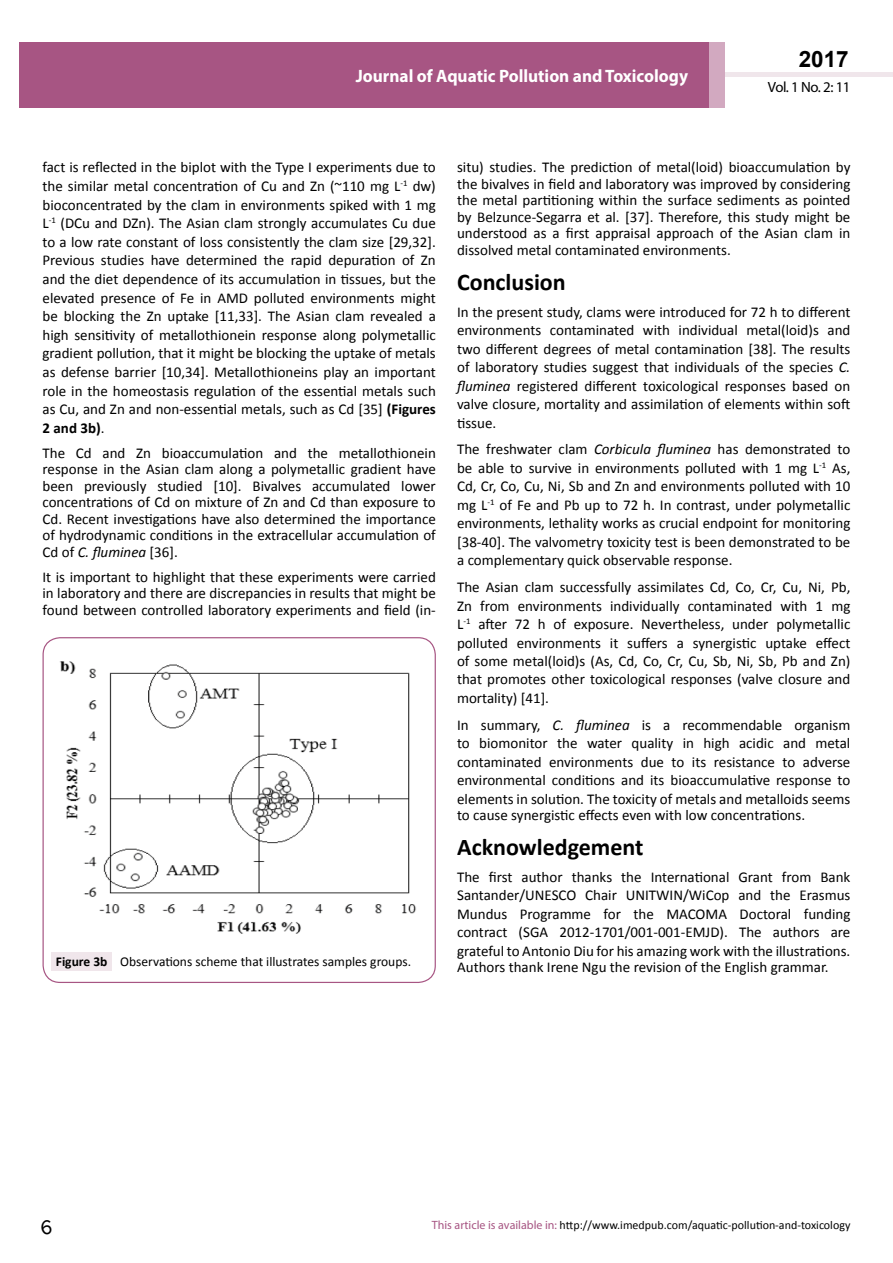
<style>
.page{position:relative;width:893px;height:1263px;background:#fff}
.page>*{position:absolute;margin:0;border:0;box-sizing:border-box;transform-origin:0 0}
.t1{font:25.5px "Tunga";color:#000}
.t2{font:700 24px "Calibri";color:#000}
.t3{font:700 22.5px "Arial";color:#000}
.t4{font:700 18px "Myriad Pro";color:#fff;scale:.96 1}
.t5{font:15px/18.5px "Calibri";color:#000;text-align:justify}
.t6{font:14.85px "Myriad Pro";letter-spacing:-.03em;color:#000}
.t7{font:13.5px "Calibri";color:#000}
.t8{font:12px "Calibri";color:#000}
.s1{font-weight:700}
.s2{font-style:italic}
.s3{font-family:"Myriad Pro";color:#a75583}
</style>
<div class="page">
<hr style="left:725px;top:72px;width:168px;height:4px;background:#f0e6eb">
<div style="left:19px;top:42px;width:690px;height:66px;background:#a75583"></div>
<div style="left:709px;top:42px;width:16px;height:66px;background:#d2a9c0"></div>
<div style="left:43px;top:637px;width:393px;height:346px;border:1px solid #a75583;border-radius:17px"></div>
<div style="left:52px;top:952px;width:60px;height:18px;background:#f0e6eb"></div>
<img style="left:59px;top:661px;width:357px;height:273px">
<p class="t4" style="left:356px;top:64px;width:348px">Journal of Aquatic Pollution and Toxicology</p>
<p class="t4" style="left:585px;top:75px;width:128px">ISSN 1698-9465</p>
<h3 class="t3" style="left:799px;top:44px;width:52px">2017</h3>
<p class="t6" style="left:768px;top:78px;width:84px">Vol. 1 No. 2: 11</p>
<p class="t5" style="left:42px;top:158px;width:395px">fact is reflected in the biplot with the Type I experiments due to the similar metal concentration of Cu and Zn (~110 mg L<sup>-1</sup> dw) bioconcentrated by the clam in environments spiked with 1 mg L<sup>-1</sup> (DCu and DZn). The Asian clam strongly accumulates Cu due to a low rate constant of loss consistently the clam size [29,32].<br>Previous studies have determined the rapid depuration of Zn and the diet dependence of its accumulation in tissues, but the elevated presence of Fe in AMD polluted environments might be blocking the Zn uptake [11,33]. The Asian clam revealed a high sensitivity of metallothionein response along polymetallic gradient pollution, that it might be blocking the uptake of metals as defense barrier [10,34]. Metallothioneins play an important role in the homeostasis regulation of the essential metals such as Cu, and Zn and non-essential metals, such as Cd [35] <span class="s1">(Figures 2 and 3b)</span>.</p>
<p class="t5" style="left:43px;top:445px;width:395px;line-height:16.5px">The Cd and Zn bioaccumulation and the metallothionein response in the Asian clam along a polymetallic gradient have been previously studied [10]. Bivalves accumulated lower concentrations of Cd on mixture of Zn and Cd than exposure to Cd. Recent investigations have also determined the importance of hydrodynamic conditions in the extracellular accumulation of Cd of <span class="s2">C. fluminea</span> [36].</p>
<p class="t5" style="left:43px;top:569px;width:395px;line-height:16.5px">It is important to highlight that these experiments were carried in laboratory and there are discrepancies in results that might be found between controlled laboratory experiments and field (in-</p>
<p class="t7" style="left:56px;top:953px;width:357px"><span class="s1">Figure 3b</span> Observations scheme that illustrates samples groups.</p>
<p class="t5" style="left:457px;top:159px;width:395px;line-height:16.5px">situ) studies. The prediction of metal(loid) bioaccumulation by the bivalves in field and laboratory was improved by considering the metal partitioning within the surface sediments as pointed by Belzunce-Segarra et al. [37]. Therefore, this study might be understood as a first appraisal approach of the Asian clam in dissolved metal contaminated environments.</p>
<h2 class="t2" style="left:457px;top:266px;width:110px">Conclusion</h2>
<p class="t5" style="left:457px;top:303px;width:395px">In the present study, clams were introduced for 72 h to different environments contaminated with individual metal(loid)s and two different degrees of metal contamination [38]. The results of laboratory studies suggest that individuals of the species <span class="s2">C. fluminea</span> registered different toxicological responses based on valve closure, mortality and assimilation of elements within soft tissue.</p>
<p class="t5" style="left:457px;top:440px;width:395px">The freshwater clam <span class="s2">Corbicula fluminea</span> has demonstrated to be able to survive in environments polluted with 1 mg L<sup>-1</sup> As, Cd, Cr, Co, Cu, Ni, Sb and Zn and environments polluted with 10 mg L<sup>-1</sup> of Fe and Pb up to 72 h. In contrast, under polymetallic environments, lethality works as crucial endpoint for monitoring [38-40]. The valvometry toxicity test is been demonstrated to be a complementary quick observable response.</p>
<p class="t5" style="left:457px;top:578px;width:395px">The Asian clam successfully assimilates Cd, Co, Cr, Cu, Ni, Pb, Zn from environments individually contaminated with 1 mg L<sup>-1</sup> after 72 h of exposure. Nevertheless, under polymetallic polluted environments it suffers a synergistic uptake effect of some metal(loid)s (As, Cd, Co, Cr, Cu, Sb, Ni, Sb, Pb and Zn) that promotes other toxicological responses (valve closure and mortality) [41].</p>
<p class="t5" style="left:457px;top:716px;width:395px">In summary, <span class="s2">C. fluminea</span> is a recommendable organism to biomonitor the water quality in high acidic and metal contaminated environments due to its resistance to adverse environmental conditions and its bioaccumulative response to elements in solution. The toxicity of metals and metalloids seems</p>
<p class="t5" style="left:457px;top:806px;width:349px">to cause synergistic effects even with low concentrations.</p>
<h2 class="t2" style="left:457px;top:832px;width:188px">Acknowledgement</h2>
<p class="t5" style="left:457px;top:868px;width:395px">The first author thanks the International Grant from Bank Santander/UNESCO Chair UNITWIN/WiCop and the Erasmus Mundus Programme for the MACOMA Doctoral funding contract (SGA 2012-1701/001-001-EMJD). The authors are grateful to Antonio Diu for his amazing work with the illustrations.</p>
<p class="t5" style="left:457px;top:958px;width:373px">Authors thank Irene Ngu the revision of the English grammar.</p>
<h1 class="t1" style="left:40px;top:1210px;width:14px">6</h1>
<p class="t8" style="left:432px;top:1218px;width:420px"><span class="s3">This article is available in:</span> http://www.imedpub.com/aquatic-pollution-and-toxicology</p>
</div>
